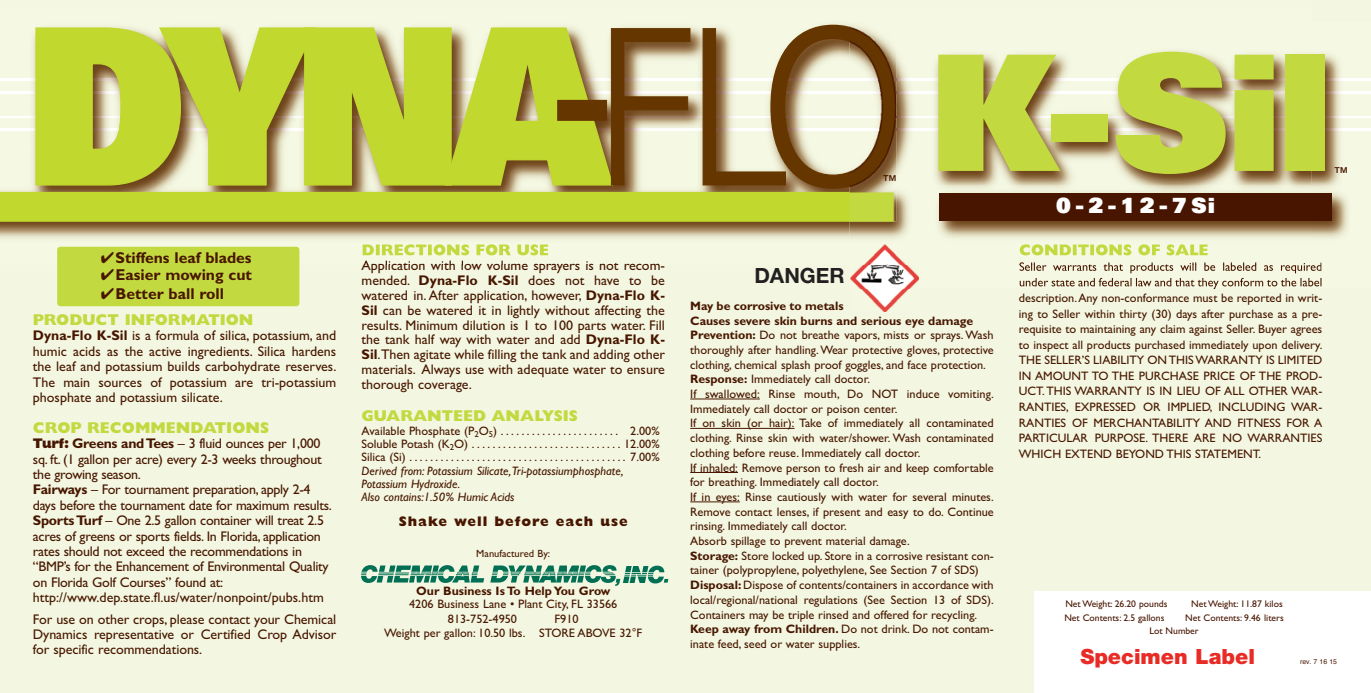
<style>
.page{position:relative;width:1371px;height:693px;background:#fff}
.page>*{position:absolute;margin:0;border:0;box-sizing:border-box;transform-origin:0 0}
.t1{font:900 161px "Univers";color:#c3d940}
.t2{font:900 21px "Helvetica Neue";color:#e82b25}
.t3{font:900 21px "Univers";color:#fff}
.t4{font:700 21px "Helvetica Neue";color:#231f20}
.t5{font:16.62px "Helvetica";color:#481600}
.t6{font:800 15.75px "Gill Sans";color:#c3d940}
.t7{font:700 15.75px "Gill Sans";color:#481600}
.t8{font:14px/15.4px "Gill Sans";letter-spacing:-.02em;color:#481600;text-align:justify}
.t9{font:800 14px "Gill Sans";letter-spacing:.07em;color:#481600}
.t10{font:12.25px/14.7px "Gill Sans";color:#481600}
.t11{font:italic 12.25px/13.3px "Gill Sans";color:#481600}
.t12{font:700 12.25px "Gill Sans";color:#481600}
.t13{font:10.5px "Gill Sans";color:#481600}
.t14{font:9.62px/13.8px "Gill Sans";color:#481600}
.t15{font:6.83px "Helvetica";color:#481600}
.s1{font-weight:700}
.s2{font-weight:800}
</style>
<div class="page">
<div style="left:0;top:0;width:1370px;height:693px;background:#f3f7e1"></div>
<hr style="left:690px;top:399px;width:69px;height:1px;background:#481600">
<hr style="left:690px;top:428px;width:104px;height:1px;background:#481600">
<hr style="left:690px;top:472px;width:48px;height:1px;background:#481600">
<hr style="left:690px;top:502px;width:49px;height:1px;background:#481600">
<img style="left:0;top:24px;width:849px;height:241px">
<img style="left:363px;top:244px;width:185px;height:11px">
<img style="left:361px;top:261px;width:110px;height:4px">
<svg style="left:0;top:25px;width:849px;height:197px"></svg>
<img style="left:918px;top:54px;width:452px;height:234px">
<img style="left:1019px;top:265px;width:77px;height:6px">
<img style="left:1019px;top:278px;width:63px;height:8px">
<img style="left:849px;top:51px;width:462px;height:214px">
<img style="left:1019px;top:244px;width:188px;height:11px">
<img style="left:1019px;top:262px;width:77px;height:3px">
<img style="left:849px;top:25px;width:47px;height:197px">
<div style="left:1034px;top:592px;width:336px;height:101px;background:#fff"></div>
<svg style="left:361px;top:565px;width:123px;height:18px"></svg>
<svg style="left:490px;top:565px;width:178px;height:21px"></svg>
<img style="left:931px;top:185px;width:422px;height:58px">
<div style="left:939px;top:193px;width:392px;height:27px;background:#481600"></div>
<div style="left:57px;top:247px;width:242px;height:59px;background:#c3d940;border-radius:3px"></div>
<img style="left:851px;top:244px;width:67px;height:68px">
<p class="t7" style="left:101px;top:253px;width:152px">✔Stiffens leaf blades</p>
<p class="t7" style="left:101px;top:269px;width:152px">✔Easier mowing cut</p>
<p class="t7" style="left:101px;top:288px;width:125px">✔Better ball roll</p>
<p class="t6" style="left:33px;top:314px;width:222px">PRODUCT INFORMATION</p>
<p class="t8" style="left:33px;top:330px;width:305px"><span class="s1">Dyna-Flo K-Sil</span> is a formula of silica, potassium, and humic acids as the active ingredients. Silica hardens the leaf and potassium builds carbohydrate reserves.<br>The main sources of potassium are tri-potassium phosphate and potassium silicate.</p>
<p class="t6" style="left:33px;top:422px;width:238px">CROP RECOMMENDATIONS</p>
<p class="t8" style="left:33px;top:437px;width:300px;text-align:left"><span class="s2">Turf:</span> <span class="s1">Greens and Tees</span> – 3 fluid ounces per 1,000 sq. ft. (1 gallon per acre) every 2-3 weeks throughout the growing season.<br><span class="s1">Fairways</span> – For tournament preparation, apply 2-4 days before the tournament date for maximum results.<br><span class="s1">Sports Turf</span> – One 2.5 gallon container will treat 2.5 acres of greens or sports fields. In Florida, application rates should not exceed the recommendations in “BMP’s for the Enhancement of Environmental Quality on Florida Golf Courses” found at: http://www.dep.state.fl.us/water/nonpoint/pubs.htm</p>
<p class="t8" style="left:33px;top:614px;width:305px;line-height:14.9px">For use on other crops, please contact your Chemical Dynamics representative or Certified Crop Advisor for specific recommendations.</p>
<p class="t8" style="left:361px;top:260px;width:305px;line-height:14.9px">Application with low volume sprayers is not recom&shy;mended. <span class="s1">Dyna-Flo K-Sil</span> does not have to be watered in. After application, however, <span class="s1">Dyna-Flo K-Sil</span> can be watered it in lightly without affecting the results. Minimum dilution is 1 to 100 parts water. Fill the tank half way with water and add <span class="s1">Dyna-Flo K-Sil</span>.Then agitate while filling the tank and adding other materials. Always use with adequate water to ensure thorough coverage.</p>
<p class="t6" style="left:361px;top:411px;width:218px">GUARANTEED ANALYSIS</p>
<p class="t10" style="left:361px;top:425px;width:299px;line-height:13.3px;text-align:justify">Available Phosphate (P<sub>2</sub>O<sub>5</sub>) . . . . . . . . . . . . . . . . . . . . . . . 2.00% Soluble Potash (K<sub>2</sub>O) . . . . . . . . . . . . . . . . . . . . . . . . . . . . . 12.00% Silica (Si) . . . . . . . . . . . . . . . . . . . . . . . . . . . . . . . . . . . . . . . . . . 7.00%</p>
<p class="t11" style="left:361px;top:465px;width:263px">Derived from: Potassium Silicate,Tri-potassiumphosphate,<br>Potassium Hydroxide.<br>Also contains:1.50% Humic Acids</p>
<p class="t9" style="left:399px;top:516px;width:230px">Shake well before each use</p>
<p class="t13" style="left:476px;top:550px;width:75px">Manufactured By:</p>
<p class="t12" style="left:416px;top:587px;width:196px">Our Business Is To Help You Grow</p>
<p class="t10" style="left:448px;top:598px;width:171px;text-indent:-39px">4206 Business Lane • Plant City, FL 33566<br>813-752-4950</p>
<p class="t10" style="left:384px;top:613px;width:259px;text-indent:170px">F910<br>Weight per gallon: 10.50 lbs. STORE ABOVE 32°F</p>
<h2 class="t4" style="left:754px;top:268px;width:92px">DANGER</h2>
<h3 class="t5" style="left:881px;top:175px;width:18px">™</h3>
<h1 class="t1" style="left:930px;top:55px;width:401px">K-Sil</h1>
<h2 class="t3" style="left:1056px;top:198px;width:160px">0-2-12-7Si</h2>
<h3 class="t5" style="left:1332px;top:167px;width:18px">™</h3>
<p class="t10" style="left:690px;top:300px;width:305px"><span class="s1">May be corrosive to metals<br>Causes severe skin burns and serious eye damage Prevention:</span> Do not breathe vapors, mists or sprays. Wash thoroughly after handling. Wear protective gloves, protective clothing, chemical splash proof goggles, and face protection.<br><span class="s1">Response:</span> Immediately call doctor.<br>If swallowed: Rinse mouth, Do NOT induce vomiting.<br>Immediately call doctor or poison center.<br>If on skin (or hair): Take of immediately all contaminated clothing. Rinse skin with water/shower. Wash contaminated clothing before reuse. Immediately call doctor.<br>If inhaled: Remove person to fresh air and keep comfortable for breathing. Immediately call doctor.<br>If in eyes: Rinse cautiously with water for several minutes.<br>Remove contact lenses, if present and easy to do. Continue rinsing. Immediately call doctor.<br>Absorb spillage to prevent material damage.<br><span class="s1">Storage:</span> Store locked up. Store in a corrosive resistant con&shy;tainer (polypropylene, polyethylene, See Section 7 of SDS)<br><span class="s1">Disposal:</span> Dispose of contents/containers in accordance with local/regional/national regulations (See Section 13 of SDS).<br>Containers may be triple rinsed and offered for recycling.<br><span class="s1">Keep away from Children.</span> Do not drink. Do not contam&shy;inate feed, seed or water supplies.</p>
<p class="t10" style="left:1018px;top:291px;width:305px;line-height:15.6px;text-align:justify">description. Any non-conformance must be reported in writ&shy;ing to Seller within thirty (30) days after purchase as a pre&shy;requisite to maintaining any claim against Seller. Buyer agrees to inspect all products purchased immediately upon delivery.<br>THE SELLER’S LIABILITY ON THIS WARRANTY IS LIMITED IN AMOUNT TO THE PURCHASE PRICE OF THE PROD-UCT. THIS WARRANTY IS IN LIEU OF ALL OTHER WAR-RANTIES, EXPRESSED OR IMPLIED, INCLUDING WAR-RANTIES OF MERCHANTABILITY AND FITNESS FOR A PARTICULAR PURPOSE. THERE ARE NO WARRANTIES WHICH EXTEND BEYOND THIS STATEMENT.</p>
<p class="t14" style="left:1065px;top:598px;width:104px">Net Weight: 26.20 pounds</p>
<p class="t14" style="left:1191px;top:598px;width:93px">Net Weight: 11.87 kilos</p>
<p class="t14" style="left:1064px;top:611px;width:102px">Net Contents: 2.5 gallons</p>
<p class="t14" style="left:1149px;top:611px;width:136px;text-indent:36px">Net Contents: 9.46 liters<br>Lot Number</p>
<h2 class="t2" style="left:1080px;top:649px;width:176px">Specimen Label</h2>
<p class="t15" style="left:1299px;top:659px;width:38px">rev. 7 16 15</p>
</div>
